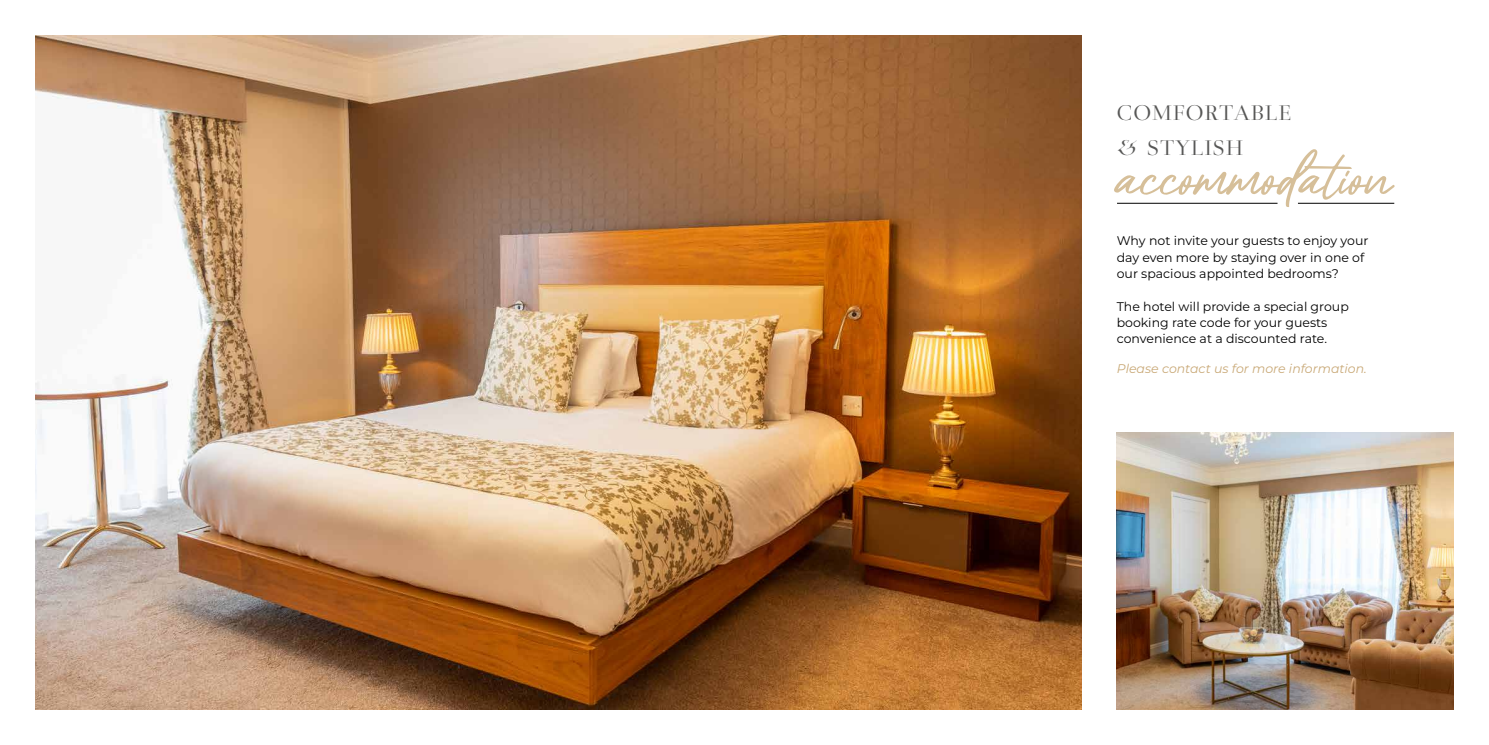
<style>
.page{position:relative;width:1489px;height:745px;background:#fff}
.page>*{position:absolute;margin:0;border:0;box-sizing:border-box;transform-origin:0 0}
.t1{font:72.5px "Maytra";color:#d6bf99}
.t2{font:22.5px/35px "Medio";letter-spacing:.05em;color:#575756}
.t3{font:12.5px/16.2px "Montserrat";color:#000}
.t4{font:italic 12.5px "Montserrat";color:#c9a977}
</style>
<div class="page">
<img style="left:35px;top:35px;width:1046px;height:674px">
<hr style="left:1116px;top:203px;width:161px;height:1px;background:#000">
<hr style="left:1297px;top:203px;width:97px;height:1px;background:#000">
<img style="left:1116px;top:432px;width:337px;height:277px">
<h2 class="t2" style="left:1116px;top:97px;width:176px">COMFORTABLE &amp; STYLISH</h2>
<h1 class="t1" style="left:1116px;top:143px;width:278px">accommodation</h1>
<p class="t3" style="left:1116px;top:232px;width:253px">Why not invite your guests to enjoy your day even more by staying over in one of our spacious appointed bedrooms?</p>
<p class="t3" style="left:1116px;top:297px;width:233px">The hotel will provide a special group booking rate code for your guests convenience at a discounted rate.</p>
<p class="t4" style="left:1116px;top:360px;width:252px">Please contact us for more information.</p>
</div>
